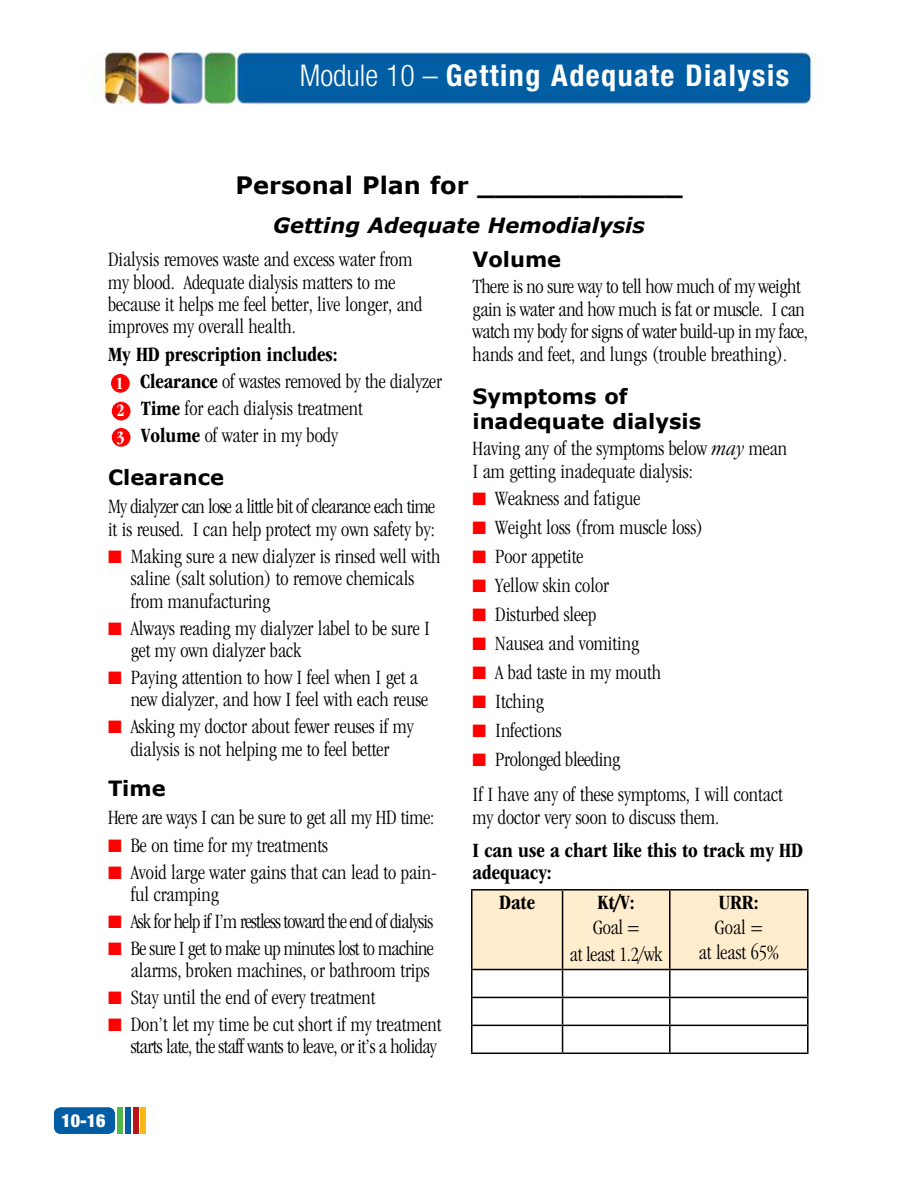
<style>
.page{position:relative;width:918px;height:1188px;background:#fff}
.page>*{position:absolute;margin:0;border:0;box-sizing:border-box;transform-origin:0 0}
.t1{font:700 condensed 30px "Helvetica Neue LT Std";letter-spacing:.05em;color:#fff}
.t2{font:700 24px "Verdana";color:#000}
.t3{font:300 condensed 21px/22.5px "ITC Garamond Std";color:#000}
.t4{font:300 condensed 21px/22.5px "ITC Garamond Std";letter-spacing:-.03em;color:#000}
.t5{font:300 condensed 21px/22.5px "ITC Garamond Std";letter-spacing:-.02em;color:#000}
.t6{font:700 condensed 21px/22.5px "ITC Garamond Std";color:#000}
.t7{font:700 21px/25.2px "Verdana";color:#000}
.t8{font:300 condensed 21px "ITC Garamond Std";letter-spacing:-.04em;color:#000}
.t9{font:italic 700 21px "Verdana";color:#000}
.t10{font:900 condensed 18px "Helvetica Neue LT Std";color:#fff}
.t11{font:700 condensed 18px "ITC Garamond Std";color:#fff}
.s1{font-weight:300}
.s2{font-weight:700}
.s3{color:#f00}
.s4{font-style:italic}
</style>
<div class="page">
<img style="left:100px;top:52px;width:715px;height:52px">
<div style="left:54px;top:1108px;width:61px;height:26px;background:#005da4;border-radius:7px"></div>
<div style="left:118px;top:1107px;width:5px;height:27px;background:#50b848"></div>
<div style="left:126px;top:1107px;width:5px;height:27px;background:#005da4"></div>
<div style="left:141px;top:1107px;width:5px;height:27px;background:#fdb913"></div>
<div style="left:133px;top:1107px;width:5px;height:27px;background:#ba141a"></div>
<div style="left:111px;top:374px;width:19px;height:19px;background:#f00;border-radius:50%"></div>
<div style="left:112px;top:428px;width:19px;height:19px;background:#f00;border-radius:50%"></div>
<div style="left:112px;top:402px;width:19px;height:18px;background:#f00;border-radius:50%"></div>
<hr style="left:471px;top:889px;width:92px;height:2px;background:#000">
<hr style="left:563px;top:889px;width:107px;height:2px;background:#000">
<hr style="left:670px;top:889px;width:138px;height:2px;background:#000">
<svg style="left:471px;top:890px;width:337px;height:163px"></svg>
<hr style="left:471px;top:1053px;width:92px;height:1px;background:#000">
<hr style="left:563px;top:1053px;width:107px;height:1px;background:#000">
<hr style="left:670px;top:1053px;width:138px;height:1px;background:#000">
<h1 class="t1" style="left:300px;top:57px;width:491px"><span class="s1">Module 10 –</span> Getting Adequate Dialysis</h1>
<p class="t2" style="left:236px;top:170px;width:448px">Personal Plan for ____________</p>
<p class="t9" style="left:273px;top:212px;width:373px">Getting Adequate Hemodialysis</p>
<p class="t3" style="left:108px;top:248px;width:316px">Dialysis removes waste and excess water from my blood. Adequate dialysis matters to me because it helps me feel better, live longer, and improves my overall health.</p>
<p class="t3" style="left:140px;top:341px;width:303px;line-height:26.8px;text-indent:-32px"><span class="s2">My HD prescription includes:<br>Clearance</span> of wastes removed by the dialyzer<br><span class="s2">Time</span> for each dialysis treatment<br><span class="s2">Volume</span> of water in my body</p>
<p class="t7" style="left:108px;top:465px;width:118px">Clearance</p>
<p class="t4" style="left:108px;top:496px;width:329px">My dialyzer can lose a little bit of clearance each time it is reused. I can help protect my own safety by:</p>
<p class="t3" style="left:131px;top:545px;width:311px;text-indent:-23px"><span class="s3">■</span> Making sure a new dialyzer is rinsed well with saline (salt solution) to remove chemicals from manufacturing</p>
<p class="t3" style="left:131px;top:617px;width:301px;text-indent:-23px"><span class="s3">■</span> Always reading my dialyzer label to be sure I get my own dialyzer back</p>
<p class="t3" style="left:131px;top:666px;width:299px;text-indent:-23px"><span class="s3">■</span> Paying attention to how I feel when I get a new dialyzer, and how I feel with each reuse</p>
<p class="t3" style="left:108px;top:715px;width:307px;text-align:center"><span class="s3">■</span> Asking my doctor about fewer reuses if my dialysis is not helping me to feel better</p>
<p class="t7" style="left:108px;top:776px;width:59px">Time</p>
<p class="t3" style="left:108px;top:806px;width:328px">Here are ways I can be sure to get all my HD time:</p>
<p class="t3" style="left:108px;top:834px;width:221px"><span class="s3">■</span> Be on time for my treatments</p>
<p class="t3" style="left:131px;top:861px;width:308px;text-indent:-23px"><span class="s3">■</span> Avoid large water gains that can lead to pain&shy;ful cramping</p>
<p class="t8" style="left:108px;top:910px;width:327px"><span class="s3">■</span> Ask for help if I’m restless toward the end of dialysis</p>
<p class="t3" style="left:108px;top:937px;width:327px;text-align:right"><span class="s3">■</span> Be sure I get to make up minutes lost to machine alarms, broken machines, or bathroom trips</p>
<p class="t3" style="left:108px;top:986px;width:269px"><span class="s3">■</span> Stay until the end of every treatment</p>
<p class="t4" style="left:108px;top:1013px;width:335px;text-align:right"><span class="s3">■</span> Don’t let my time be cut short if my treatment starts late, the staff wants to leave, or it’s a holiday</p>
<p class="t11" style="left:116px;top:373px;width:10px">1</p>
<p class="t11" style="left:116px;top:401px;width:10px">2</p>
<p class="t11" style="left:116px;top:427px;width:10px">3</p>
<p class="t10" style="left:61px;top:1110px;width:46px">10-16</p>
<p class="t10" style="left:71px;top:1111px;width:27px">10-</p>
<p class="t7" style="left:473px;top:247px;width:90px">Volume</p>
<p class="t5" style="left:473px;top:275px;width:337px">There is no sure way to tell how much of my weight gain is water and how much is fat or muscle. I can watch my body for signs of water build-up in my face, hands and feet, and lungs (trouble breathing).</p>
<p class="t7" style="left:473px;top:384px;width:230px">Symptoms of inadequate dialysis</p>
<p class="t3" style="left:473px;top:437px;width:316px">Having any of the symptoms below <span class="s4">may</span> mean<br>I am getting inadequate dialysis:</p>
<p class="t3" style="left:472px;top:488px;width:170px"><span class="s3">■</span> Weakness and fatigue</p>
<p class="t3" style="left:472px;top:517px;width:232px"><span class="s3">■</span> Weight loss (from muscle loss)</p>
<p class="t3" style="left:472px;top:546px;width:113px"><span class="s3">■</span> Poor appetite</p>
<p class="t3" style="left:472px;top:575px;width:138px"><span class="s3">■</span> Yellow skin color</p>
<p class="t3" style="left:472px;top:604px;width:125px"><span class="s3">■</span> Disturbed sleep</p>
<p class="t3" style="left:472px;top:633px;width:168px"><span class="s3">■</span> Nausea and vomiting</p>
<p class="t3" style="left:472px;top:662px;width:190px"><span class="s3">■</span> A bad taste in my mouth</p>
<p class="t3" style="left:472px;top:691px;width:73px"><span class="s3">■</span> Itching</p>
<p class="t3" style="left:472px;top:720px;width:91px"><span class="s3">■</span> Infections</p>
<p class="t3" style="left:472px;top:742px;width:312px;line-height:35px"><span class="s3">■</span> Prolonged bleeding<br>If I have any of these symptoms, I will contact</p>
<p class="t3" style="left:473px;top:806px;width:248px">my doctor very soon to discuss them.</p>
<p class="t6" style="left:473px;top:839px;width:332px">I can use a chart like this to track my HD adequacy:</p>
<p class="t6" style="left:499px;top:891px;width:38px">Date</p>
<p class="t6" style="left:598px;top:891px;width:39px">Kt/V:</p>
<p class="t3" style="left:570px;top:915px;width:94px;line-height:26.2px;text-align:center">Goal =<br>at least 1.2/wk</p>
<p class="t6" style="left:719px;top:891px;width:41px">URR:</p>
<p class="t3" style="left:699px;top:915px;width:82px;line-height:25.2px;text-align:center">Goal =<br>at least 65%</p>
</div>
